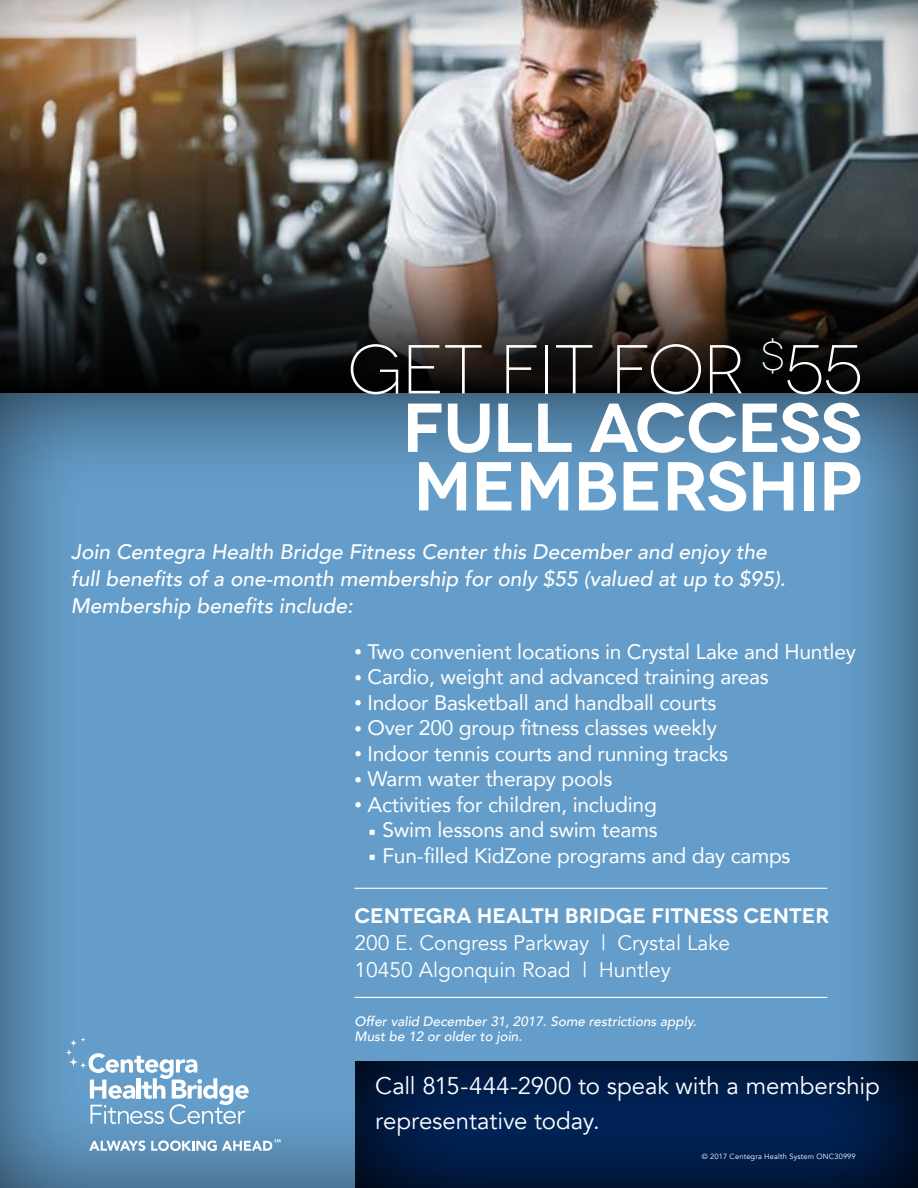
<style>
.page{position:relative;width:918px;height:1188px;background:#fff}
.page>*{position:absolute;margin:0;border:0;box-sizing:border-box;transform-origin:0 0}
.t1{font:600 69px/58.5px "Novecentowide";letter-spacing:-.01em;color:#fff;text-align:justify}
.t2{font:24px/34.5px "Avenir";letter-spacing:-.005em;color:#fff}
.t3{font:21px/25.5px "Avenir";letter-spacing:-.01em;color:#fff}
.t4{font:italic 500 21px/27px "Avenir";color:#fff}
.t5{font:21px/27px "Avenir";color:#fff}
.t6{font:600 21px "Novecentowide";color:#fff}
.t7{font:italic 500 13.5px/15px "Avenir";color:#fff}
.t8{font:7.5px "Avenir";letter-spacing:.02em;color:#fff}
.s1{font-weight:300}
.s2{font-size:15px}
</style>
<div class="page">
<div style="left:0;top:0;width:918px;height:401px;background:#000;opacity:.45"></div>
<div style="left:0;top:383px;width:918px;height:805px;background:#000;opacity:.7"></div>
<svg style="left:342px;top:1050px;width:576px;height:138px;background:#092750"></svg>
<svg style="left:65px;top:1037px;width:184px;height:87px;background:#82afd3"></svg>
<svg style="left:89px;top:1141px;width:56px;height:10px"></svg>
<svg style="left:151px;top:1139px;width:130px;height:12px"></svg>
<hr style="left:354px;top:888px;width:473px;height:1px;background:#fff">
<hr style="left:354px;top:997px;width:473px;height:1px;background:#fff">
<svg style="left:0;top:238px;width:918px;height:155px;background:#2f2e2d"></svg>
<svg style="left:370px;top:830px;width:5px;height:5px"></svg>
<svg style="left:370px;top:855px;width:5px;height:5px"></svg>
<h1 class="t1" style="left:402px;top:341px;width:462px;text-indent:-55px"><span class="s1">GET FIT FOR</span> <sup>$</sup><span class="s1">55<br></span>FULL ACCESS MEMBERSHIP</h1>
<p class="t4" style="left:71px;top:538px;width:716px">Join Centegra Health Bridge Fitness Center this December and enjoy the full benefits of a one-month membership for only $55 (valued at up to $95).<br>Membership benefits include:</p>
<p class="t3" style="left:354px;top:638px;width:503px"><span class="s2">•</span> Two convenient locations in Crystal Lake and Huntley</p>
<p class="t3" style="left:354px;top:663px;width:416px"><span class="s2">•</span> Cardio, weight and advanced training areas</p>
<p class="t3" style="left:354px;top:689px;width:363px"><span class="s2">•</span> Indoor Basketball and handball courts</p>
<p class="t3" style="left:354px;top:714px;width:364px"><span class="s2">•</span> Over 200 group fitness classes weekly</p>
<p class="t3" style="left:354px;top:740px;width:375px"><span class="s2">•</span> Indoor tennis courts and running tracks</p>
<p class="t3" style="left:354px;top:765px;width:259px"><span class="s2">•</span> Warm water therapy pools</p>
<p class="t3" style="left:382px;top:791px;width:410px;text-indent:-28px"><span class="s2">•</span> Activities for children, including<br>Swim lessons and swim teams<br>Fun-filled KidZone programs and day camps</p>
<p class="t6" style="left:354px;top:902px;width:476px">CENTEGRA HEALTH BRIDGE FITNESS CENTER</p>
<p class="t5" style="left:354px;top:929px;width:377px">200 E. Congress Parkway | Crystal Lake<br>10450 Algonquin Road | Huntley</p>
<p class="t7" style="left:354px;top:1014px;width:344px">Offer valid December 31, 2017. Some restrictions apply.<br>Must be 12 or older to join.</p>
<p class="t2" style="left:375px;top:1069px;width:506px">Call 815-444-2900 to speak with a membership representative today.</p>
<p class="t8" style="left:702px;top:1151px;width:156px">© 2017 Centegra Health System ONC30999</p>
</div>
